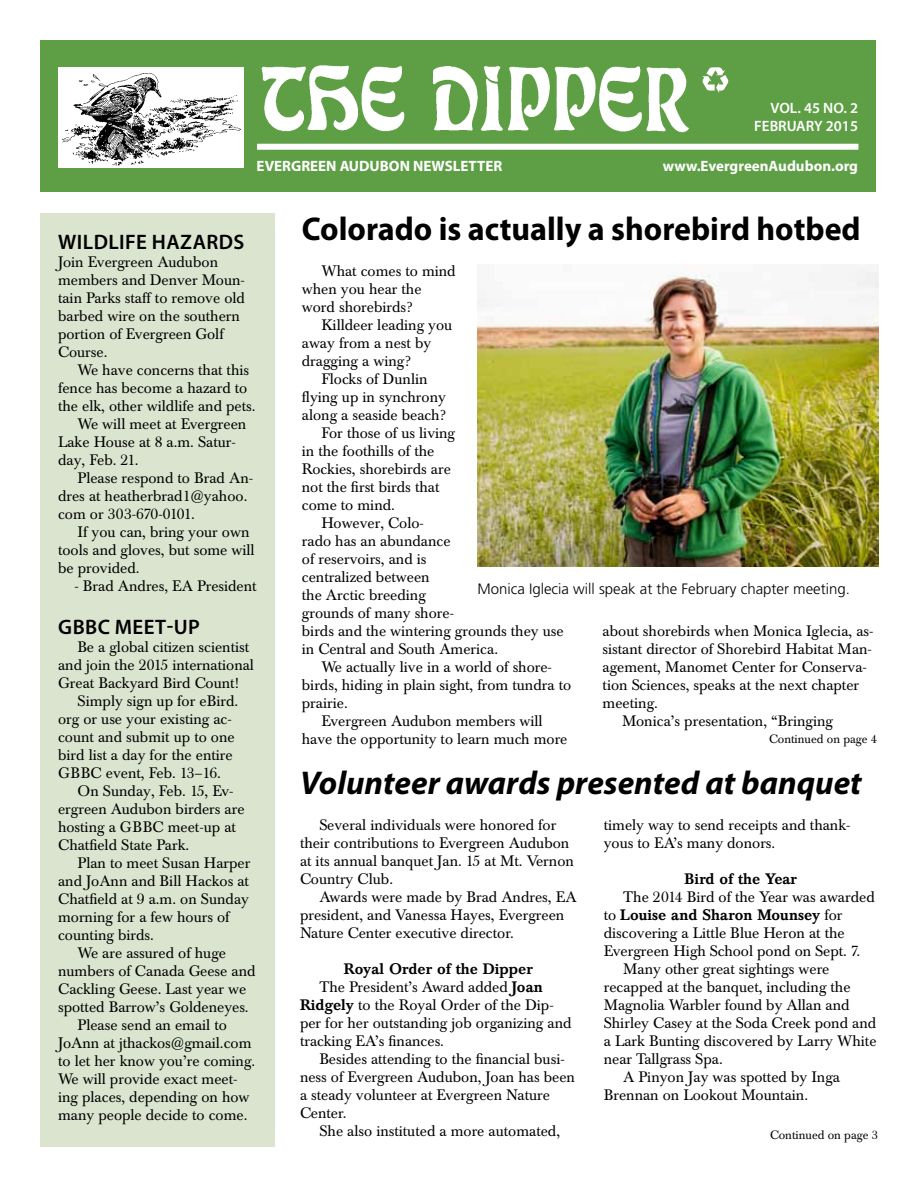
<style>
.page{position:relative;width:918px;height:1188px;background:#fff}
.page>*{position:absolute;margin:0;border:0;box-sizing:border-box;transform-origin:0 0}
.t1{font:700 33px "Myriad Pro";color:#000}
.t2{font:italic 700 33px "Myriad Pro";color:#000}
.t3{font:600 21px "Myriad Pro";letter-spacing:.02em;color:#000}
.t4{font:15px/18px "Baskerville BE";color:#000}
.t5{font:500 15px "Baskerville BE";color:#000}
.t6{font:700 15px "Myriad Pro";color:#fff}
.t7{font:300 15px "Frutiger";color:#000}
.t8{font:600 15px/18px "Myriad Pro";color:#fff;text-align:right}
.t9{font:15px "Baskerville BE";letter-spacing:-.02em;color:#000}
.t10{font:12px "Baskerville BE";color:#000}
.s1{font-weight:500}
.s2{font-weight:400}
</style>
<div class="page">
<div style="left:40px;top:40px;width:836px;height:152px;background:#5e9f45"></div>
<img style="left:261px;top:65px;width:428px;height:68px">
<svg style="left:702px;top:67px;width:27px;height:26px"></svg>
<div style="left:257px;top:144px;width:601px;height:6px;background:#fff"></div>
<div style="left:58px;top:67px;width:186px;height:101px;background:#fff"></div>
<img style="left:62px;top:73px;width:179px;height:93px">
<div style="left:40px;top:214px;width:235px;height:933px;background:#dbe4cf"></div>
<img style="left:477px;top:264px;width:401px;height:303px">
<p class="t8" style="left:754px;top:99px;width:105px">VOL. 45 NO. 2<br>FEBRUARY 2015</p>
<p class="t6" style="left:257px;top:157px;width:247px">EVERGREEN AUDUBON NEWSLETTER</p>
<p class="t6" style="left:663px;top:157px;width:197px">www.EvergreenAudubon.org</p>
<h2 class="t3" style="left:58px;top:228px;width:188px">WILDLIFE HAZARDS</h2>
<p class="t4" style="left:58px;top:253px;width:188px">Join Evergreen Audubon members and Denver Moun&shy;tain Parks staff to remove old barbed wire on the southern portion of Evergreen Golf<br>Course.</p>
<p class="t4" style="left:78px;top:361px;width:173px">We have concerns that this</p>
<p class="t4" style="left:58px;top:379px;width:191px">fence has become a hazard to</p>
<p class="t4" style="left:58px;top:397px;width:199px">the elk, other wildlife and pets.</p>
<p class="t4" style="left:78px;top:415px;width:170px">We will meet at Evergreen</p>
<p class="t4" style="left:58px;top:433px;width:179px">Lake House at 8 a.m. Satur-</p>
<p class="t4" style="left:58px;top:451px;width:82px">day, Feb. 21.</p>
<p class="t4" style="left:78px;top:469px;width:177px">Please respond to Brad An-</p>
<p class="t4" style="left:58px;top:487px;width:191px">dres at heatherbrad1@yahoo.</p>
<p class="t9" style="left:58px;top:505px;width:138px">com or 303-670-0101.</p>
<p class="t4" style="left:78px;top:523px;width:173px">If you can, bring your own</p>
<p class="t4" style="left:58px;top:541px;width:198px">tools and gloves, but some will</p>
<p class="t4" style="left:58px;top:559px;width:83px">be provided.</p>
<p class="t4" style="left:74px;top:577px;width:184px">- Brad Andres, EA President</p>
<h2 class="t3" style="left:58px;top:614px;width:143px">GBBC MEET-UP</h2>
<p class="t4" style="left:78px;top:638px;width:173px">Be a global citizen scientist</p>
<p class="t4" style="left:58px;top:656px;width:197px">and join the 2015 international</p>
<p class="t4" style="left:58px;top:674px;width:182px">Great Backyard Bird Count!</p>
<p class="t4" style="left:78px;top:692px;width:162px">Simply sign up for eBird.</p>
<p class="t4" style="left:58px;top:710px;width:175px">org or use your existing ac-</p>
<p class="t4" style="left:58px;top:728px;width:178px">count and submit up to one</p>
<p class="t4" style="left:58px;top:746px;width:176px">bird list a day for the entire</p>
<p class="t4" style="left:58px;top:764px;width:164px">GBBC event, Feb. 13–16.</p>
<p class="t4" style="left:78px;top:782px;width:158px">On Sunday, Feb. 15, Ev-</p>
<p class="t4" style="left:58px;top:800px;width:188px">ergreen Audubon birders are</p>
<p class="t4" style="left:58px;top:818px;width:179px">hosting a GBBC meet-up at</p>
<p class="t4" style="left:58px;top:836px;width:133px">Chatfield State Park.</p>
<p class="t4" style="left:78px;top:854px;width:174px">Plan to meet Susan Harper</p>
<p class="t4" style="left:58px;top:872px;width:192px">and JoAnn and Bill Hackos at</p>
<p class="t4" style="left:58px;top:890px;width:192px">Chatfield at 9 a.m. on Sunday</p>
<p class="t4" style="left:58px;top:908px;width:173px">morning for a few hours of</p>
<p class="t4" style="left:58px;top:926px;width:97px">counting birds.</p>
<p class="t4" style="left:78px;top:944px;width:150px">We are assured of huge</p>
<p class="t4" style="left:58px;top:962px;width:199px">numbers of Canada Geese and</p>
<p class="t4" style="left:58px;top:980px;width:190px">Cackling Geese. Last year we</p>
<p class="t4" style="left:58px;top:998px;width:192px">spotted Barrow’s Goldeneyes.</p>
<p class="t4" style="left:78px;top:1016px;width:151px">Please send an email to</p>
<p class="t4" style="left:58px;top:1034px;width:195px">JoAnn at jthackos@gmail.com</p>
<p class="t4" style="left:58px;top:1052px;width:199px">to let her know you’re coming.</p>
<p class="t4" style="left:58px;top:1070px;width:181px">We will provide exact meet-</p>
<p class="t4" style="left:58px;top:1088px;width:193px">ing places, depending on how</p>
<p class="t4" style="left:58px;top:1106px;width:191px">many people decide to come.</p>
<h1 class="t1" style="left:302px;top:207px;width:560px">Colorado is actually a shorebird hotbed</h1>
<p class="t4" style="left:302px;top:262px;width:155px;text-indent:20px">What comes to mind when you hear the word shorebirds?</p>
<p class="t4" style="left:321px;top:316px;width:132px">Killdeer leading you</p>
<p class="t4" style="left:302px;top:334px;width:131px">away from a nest by</p>
<p class="t4" style="left:302px;top:352px;width:111px">dragging a wing?</p>
<p class="t4" style="left:321px;top:370px;width:108px">Flocks of Dunlin</p>
<p class="t4" style="left:302px;top:388px;width:146px">flying up in synchrony</p>
<p class="t4" style="left:302px;top:406px;width:146px">along a seaside beach?</p>
<p class="t4" style="left:321px;top:424px;width:135px">For those of us living</p>
<p class="t4" style="left:302px;top:442px;width:134px">in the foothills of the</p>
<p class="t4" style="left:302px;top:460px;width:151px">Rockies, shorebirds are</p>
<p class="t4" style="left:302px;top:478px;width:139px">not the first birds that</p>
<p class="t4" style="left:302px;top:496px;width:95px">come to mind.</p>
<p class="t4" style="left:321px;top:514px;width:104px">However, Colo-</p>
<p class="t4" style="left:302px;top:532px;width:150px">rado has an abundance</p>
<p class="t4" style="left:302px;top:550px;width:126px">of reservoirs, and is</p>
<p class="t4" style="left:302px;top:568px;width:129px">centralized between</p>
<p class="t4" style="left:302px;top:586px;width:126px">the Arctic breeding</p>
<p class="t4" style="left:302px;top:604px;width:154px">grounds of many shore-</p>
<p class="t4" style="left:302px;top:622px;width:263px">birds and the wintering grounds they use</p>
<p class="t4" style="left:302px;top:640px;width:198px">in Central and South America.</p>
<p class="t4" style="left:321px;top:658px;width:232px">We actually live in a world of shore-</p>
<p class="t4" style="left:302px;top:676px;width:271px">birds, hiding in plain sight, from tundra to</p>
<p class="t4" style="left:302px;top:694px;width:47px">prairie.</p>
<p class="t4" style="left:321px;top:712px;width:223px">Evergreen Audubon members will</p>
<p class="t4" style="left:302px;top:730px;width:267px">have the opportunity to learn much more</p>
<p class="t7" style="left:477px;top:580px;width:374px">Monica Iglecia will speak at the February chapter meeting.</p>
<p class="t4" style="left:603px;top:623px;width:272px">about shorebirds when Monica Iglecia, as-</p>
<p class="t4" style="left:603px;top:641px;width:271px">sistant director of Shorebird Habitat Man-</p>
<p class="t4" style="left:603px;top:659px;width:266px">agement, Manomet Center for Conserva-</p>
<p class="t4" style="left:603px;top:677px;width:258px">tion Sciences, speaks at the next chapter</p>
<p class="t4" style="left:603px;top:695px;width:57px">meeting.</p>
<p class="t4" style="left:622px;top:713px;width:212px">Monica’s presentation, “Bringing</p>
<p class="t10" style="left:769px;top:732px;width:109px">Continued on page 4</p>
<h1 class="t2" style="left:300px;top:762px;width:563px">Volunteer awards presented at banquet</h1>
<p class="t4" style="left:300px;top:816px;width:275px;text-indent:20px">Several individuals were honored for their contributions to Evergreen Audubon at its annual banquet Jan. 15 at Mt. Vernon Country Club.</p>
<p class="t4" style="left:300px;top:888px;width:278px;text-indent:20px">Awards were made by Brad Andres, EA president, and Vanessa Hayes, Evergreen<br>Nature Center executive director.</p>
<p class="t5" style="left:344px;top:960px;width:191px">Royal Order of the Dipper</p>
<p class="t4" style="left:320px;top:978px;width:225px">The President’s Award added <span class="s1">Joan</span></p>
<p class="t4" style="left:300px;top:996px;width:255px"><span class="s1">Ridgely</span> to the Royal Order of the Dip-</p>
<p class="t4" style="left:300px;top:1014px;width:273px">per for her outstanding job organizing and</p>
<p class="t4" style="left:300px;top:1032px;width:146px">tracking EA’s finances.</p>
<p class="t4" style="left:320px;top:1050px;width:247px">Besides attending to the financial busi-</p>
<p class="t4" style="left:300px;top:1068px;width:276px">ness of Evergreen Audubon, Joan has been</p>
<p class="t4" style="left:300px;top:1086px;width:252px">a steady volunteer at Evergreen Nature</p>
<p class="t4" style="left:300px;top:1104px;width:48px">Center.</p>
<p class="t4" style="left:320px;top:1122px;width:242px">She also instituted a more automated,</p>
<p class="t4" style="left:604px;top:816px;width:248px">timely way to send receipts and thank&shy;yous to EA’s many donors.</p>
<p class="t5" style="left:685px;top:870px;width:114px">Bird of the Year</p>
<p class="t4" style="left:623px;top:888px;width:253px">The 2014 Bird of the Year was awarded</p>
<p class="t5" style="left:604px;top:906px;width:240px"><span class="s2">to</span> Louise and Sharon Mounsey <span class="s2">for</span></p>
<p class="t4" style="left:604px;top:924px;width:242px">discovering a Little Blue Heron at the</p>
<p class="t4" style="left:604px;top:942px;width:258px">Evergreen High School pond on Sept. 7.</p>
<p class="t4" style="left:623px;top:960px;width:208px">Many other great sightings were</p>
<p class="t4" style="left:604px;top:978px;width:248px">recapped at the banquet, including the</p>
<p class="t4" style="left:604px;top:996px;width:247px">Magnolia Warbler found by Allan and</p>
<p class="t4" style="left:604px;top:1014px;width:274px">Shirley Casey at the Soda Creek pond and</p>
<p class="t4" style="left:604px;top:1032px;width:274px">a Lark Bunting discovered by Larry White</p>
<p class="t4" style="left:604px;top:1050px;width:121px">near Tallgrass Spa.</p>
<p class="t4" style="left:623px;top:1068px;width:218px">A Pinyon Jay was spotted by Inga</p>
<p class="t4" style="left:604px;top:1086px;width:206px">Brennan on Lookout Mountain.</p>
<p class="t10" style="left:770px;top:1128px;width:109px">Continued on page 3</p>
</div>
